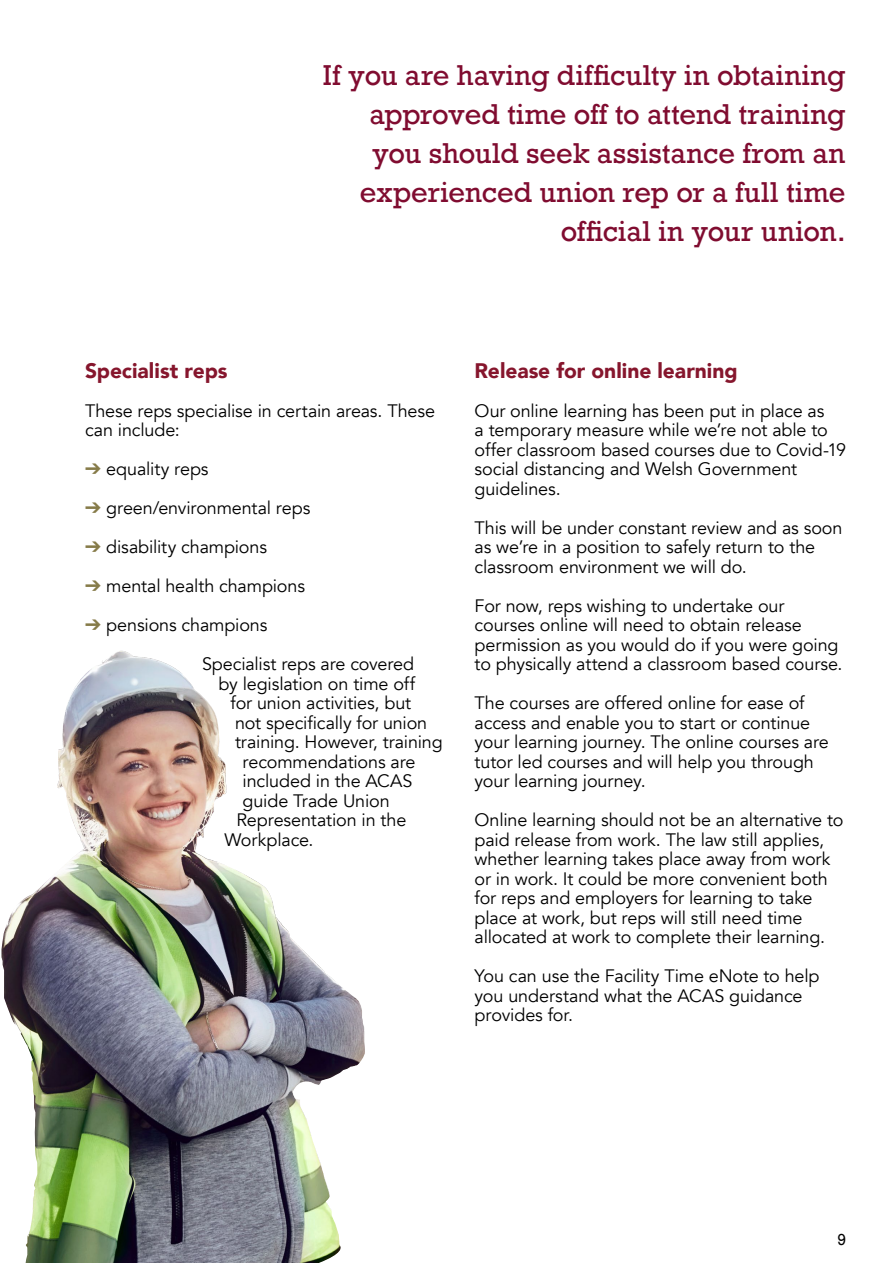
<style>
.page{position:relative;width:893px;height:1263px;background:#fff}
.page>*{position:absolute;margin:0;border:0;box-sizing:border-box;transform-origin:0 0}
.t1{font:27px/39px "Rockwell";color:#800c30;text-align:right}
.t2{font:900 21px "Avenir";color:#86162d}
.t3{font:18px/19.5px "Avenir";letter-spacing:-.01em;color:#000}
.t4{font:15px "Rockwell";color:#000}
.s1{color:#867b49}
</style>
<div class="page">
<img style="left:1px;top:651px;width:364px;height:612px">
<h1 class="t1" style="left:323px;top:56px;width:524px">If you are having difficulty in obtaining approved time off to attend training you should seek assistance from an experienced union rep or a full time official in your union.</h1>
<p class="t2" style="left:85px;top:352px;width:144px">Specialist reps</p>
<p class="t3" style="left:85px;top:401px;width:352px">These reps specialise in certain areas. These can include:</p>
<p class="t3" style="left:85px;top:459px;width:125px"><span class="s1">➔</span> equality reps</p>
<p class="t3" style="left:85px;top:498px;width:227px"><span class="s1">➔</span> green/environmental reps</p>
<p class="t3" style="left:85px;top:537px;width:184px"><span class="s1">➔</span> disability champions</p>
<p class="t3" style="left:85px;top:576px;width:221px"><span class="s1">➔</span> mental health champions</p>
<p class="t3" style="left:202px;top:606px;width:214px;line-height:39px;text-indent:-117px"><span class="s1">➔</span> pensions champions<br>Specialist reps are covered</p>
<p class="t3" style="left:219px;top:674px;width:198px">by legislation on time off</p>
<p class="t3" style="left:231px;top:693px;width:182px">for union activities, but</p>
<p class="t3" style="left:235px;top:713px;width:194px">not specifically for union</p>
<p class="t3" style="left:235px;top:732px;width:209px">training. However, training</p>
<p class="t3" style="left:243px;top:752px;width:174px">recommendations are</p>
<p class="t3" style="left:243px;top:771px;width:171px">included in the ACAS</p>
<p class="t3" style="left:243px;top:791px;width:149px">guide Trade Union</p>
<p class="t3" style="left:237px;top:810px;width:171px">Representation in the</p>
<p class="t3" style="left:225px;top:830px;width:91px">Workplace.</p>
<p class="t2" style="left:475px;top:352px;width:265px">Release for online learning</p>
<p class="t3" style="left:475px;top:401px;width:373px">Our online learning has been put in place as<br>a temporary measure while we’re not able to offer classroom based courses due to Covid-19 social distancing and Welsh Government guidelines.</p>
<p class="t3" style="left:475px;top:518px;width:369px">This will be under constant review and as soon as we’re in a position to safely return to the classroom environment we will do.</p>
<p class="t3" style="left:475px;top:596px;width:369px">For now, reps wishing to undertake our courses online will need to obtain release permission as you would do if you were going to physically attend a classroom based course.</p>
<p class="t3" style="left:475px;top:693px;width:356px">The courses are offered online for ease of access and enable you to start or continue your learning journey. The online courses are tutor led courses and will help you through your learning journey.</p>
<p class="t3" style="left:475px;top:810px;width:370px">Online learning should not be an alternative to paid release from work. The law still applies, whether learning takes place away from work or in work. It could be more convenient both for reps and employers for learning to take place at work, but reps will still need time allocated at work to complete their learning.</p>
<p class="t3" style="left:475px;top:966px;width:346px">You can use the Facility Time eNote to help you understand what the ACAS guidance provides for.</p>
<p class="t4" style="left:837px;top:1230px;width:10px">9</p>
</div>
